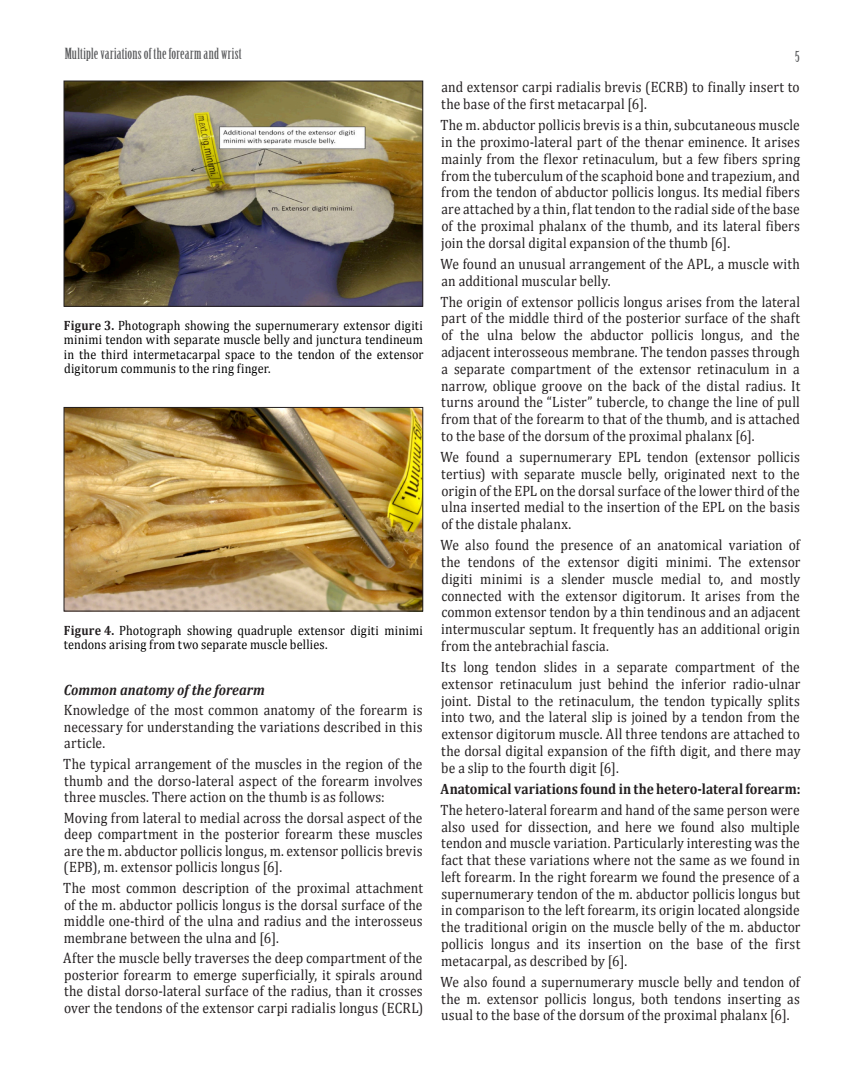
<style>
.page{position:relative;width:864px;height:1080px;background:#fff}
.page>*{position:absolute;margin:0;border:0;box-sizing:border-box;transform-origin:0 0}
.t1{font:15px/16.8px "Cambria";letter-spacing:.015em;color:#231f20;text-align:justify;scale:.9 1}
.t2{font:700 15px "Cambria";letter-spacing:.005em;color:#231f20;scale:.9 1}
.t3{font:15px "Birch Std";letter-spacing:.01em;color:#57585a;scale:1.1 1}
.t4{font:italic 700 15px "Cambria";color:#231f20;scale:.9 1}
.t5{font:13.5px/14.4px "Cambria";letter-spacing:.015em;color:#000;text-align:justify;scale:.9 1}
.s1{font-weight:700;color:#231f20}
</style>
<div class="page">
<img style="left:66px;top:83px;width:355px;height:222px">
<div style="left:64px;top:81px;width:359px;height:226px;border:1px solid #231f20"></div>
<img style="left:66px;top:409px;width:355px;height:200px">
<div style="left:64px;top:407px;width:359px;height:204px;border:1px solid #231f20"></div>
<p class="t3" style="left:65px;top:45px;width:163px">Multiple variations of the forearm and wrist</p>
<p class="t5" style="left:64px;top:318px;width:401px"><span class="s1">Figure 3.</span> Photograph showing the supernumerary extensor digiti minimi tendon with separate muscle belly and junctura tendineum in the third intermetacarpal space to the tendon of the extensor digitorum communis to the ring finger.</p>
<p class="t5" style="left:64px;top:623px;width:401px"><span class="s1">Figure 4.</span> Photograph showing quadruple extensor digiti minimi tendons arising from two separate muscle bellies.</p>
<p class="t4" style="left:64px;top:680px;width:225px">Common anatomy of the forearm</p>
<p class="t1" style="left:64px;top:702px;width:400px">Knowledge of the most common anatomy of the forearm is necessary for understanding the variations described in this article.</p>
<p class="t1" style="left:63px;top:756px;width:401px">The typical arrangement of the muscles in the region of the thumb and the dorso-lateral aspect of the forearm involves three muscles. There action on the thumb is as follows:</p>
<p class="t1" style="left:64px;top:810px;width:400px">Moving from lateral to medial across the dorsal aspect of the deep compartment in the posterior forearm these muscles are the m. abductor pollicis longus, m. extensor pollicis brevis (EPB), m. extensor pollicis longus [6].</p>
<p class="t1" style="left:63px;top:880px;width:401px">The most common description of the proximal attachment of the m. abductor pollicis longus is the dorsal surface of the middle one-third of the ulna and radius and the interosseus membrane between the ulna and [6].</p>
<p class="t1" style="left:63px;top:950px;width:402px">After the muscle belly traverses the deep compartment of the posterior forearm to emerge superficially, it spirals around the distal dorso-lateral surface of the radius, than it crosses over the tendons of the extensor carpi radialis longus (ECRL)</p>
<p class="t3" style="left:795px;top:49px;width:6px">5</p>
<p class="t1" style="left:441px;top:79px;width:400px">and extensor carpi radialis brevis (ECRB) to finally insert to the base of the first metacarpal [6].</p>
<p class="t1" style="left:440px;top:117px;width:401px">The m. abductor pollicis brevis is a thin, subcutaneous muscle in the proximo-lateral part of the thenar eminence. It arises mainly from the flexor retinaculum, but a few fibers spring from the tuberculum of the scaphoid bone and trapezium, and from the tendon of abductor pollicis longus. Its medial fibers are attached by a thin, flat tendon to the radial side of the base of the proximal phalanx of the thumb, and its lateral fibers join the dorsal digital expansion of the thumb [6].</p>
<p class="t1" style="left:441px;top:255px;width:401px">We found an unusual arrangement of the APL, a muscle with an additional muscular belly.</p>
<p class="t1" style="left:440px;top:293px;width:401px">The origin of extensor pollicis longus arises from the lateral part of the middle third of the posterior surface of the shaft of the ulna below the abductor pollicis longus, and the adjacent interosseous membrane. The tendon passes through a separate compartment of the extensor retinaculum in a narrow, oblique groove on the back of the distal radius. It turns around the “Lister” tubercle, to change the line of pull from that of the forearm to that of the thumb, and is attached to the base of the dorsum of the proximal phalanx [6].</p>
<p class="t1" style="left:441px;top:448px;width:401px">We found a supernumerary EPL tendon (extensor pollicis tertius) with separate muscle belly, originated next to the origin of the EPL on the dorsal surface of the lower third of the ulna inserted medial to the insertion of the EPL on the basis of the distale phalanx.</p>
<p class="t1" style="left:441px;top:537px;width:401px">We also found the presence of an anatomical variation of the tendons of the extensor digiti minimi. The extensor digiti minimi is a slender muscle medial to, and mostly connected with the extensor digitorum. It arises from the common extensor tendon by a thin tendinous and an adjacent intermuscular septum. It frequently has an additional origin from the antebrachial fascia.</p>
<p class="t1" style="left:441px;top:658px;width:401px">Its long tendon slides in a separate compartment of the extensor retinaculum just behind the inferior radio-ulnar joint. Distal to the retinaculum, the tendon typically splits into two, and the lateral slip is joined by a tendon from the extensor digitorum muscle. All three tendons are attached to the dorsal digital expansion of the fifth digit, and there may be a slip to the fourth digit [6].</p>
<p class="t2" style="left:441px;top:779px;width:401px">Anatomical variations found in the hetero-lateral forearm:</p>
<p class="t1" style="left:440px;top:801px;width:402px">The hetero-lateral forearm and hand of the same person were also used for dissection, and here we found also multiple tendon and muscle variation. Particularly interesting was the fact that these variations where not the same as we found in left forearm. In the right forearm we found the presence of a supernumerary tendon of the m. abductor pollicis longus but in comparison to the left forearm, its origin located alongside the traditional origin on the muscle belly of the m. abductor pollicis longus and its insertion on the base of the first metacarpal, as described by [6].</p>
<p class="t1" style="left:441px;top:973px;width:401px">We also found a supernumerary muscle belly and tendon of the m. extensor pollicis longus, both tendons inserting as usual to the base of the dorsum of the proximal phalanx [6].</p>
</div>
